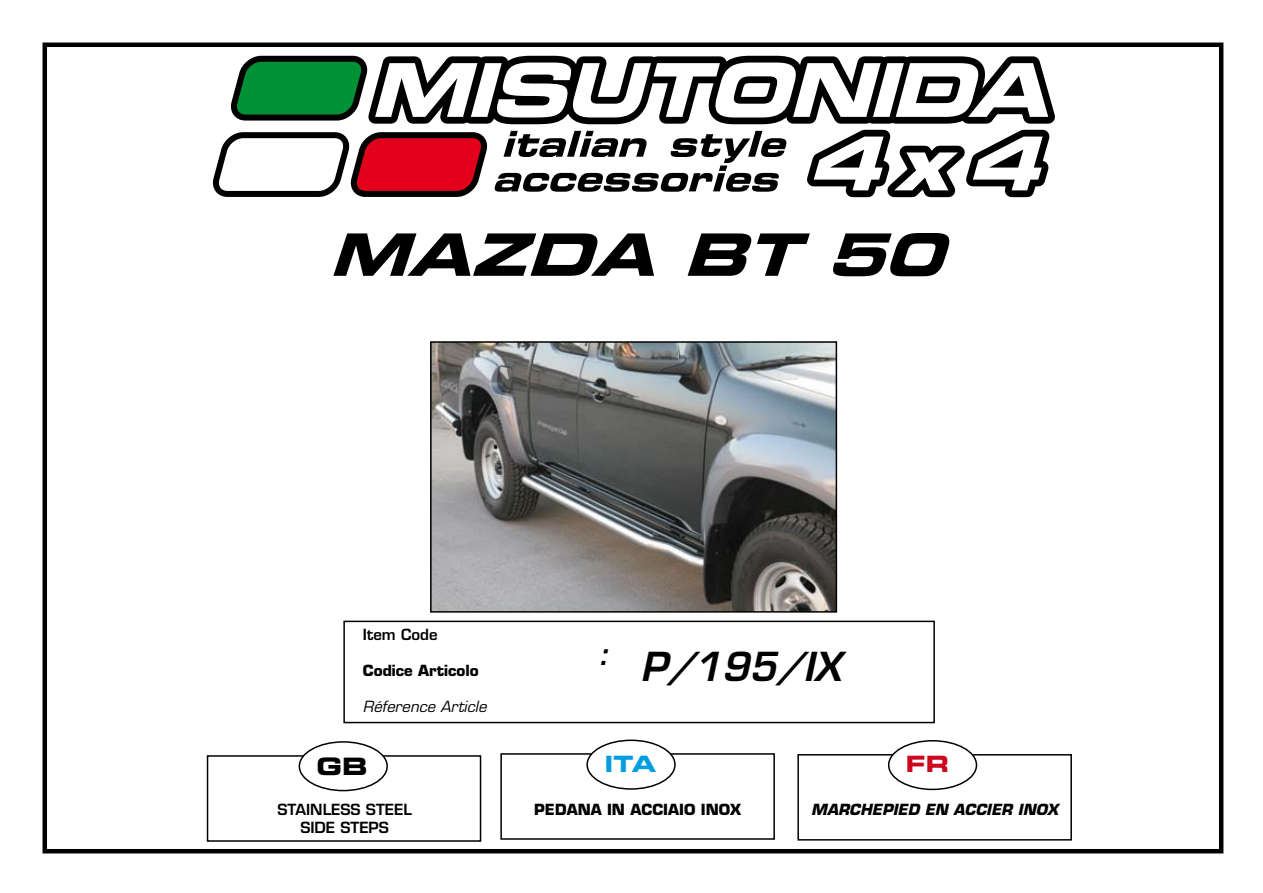
<style>
.page{position:relative;width:1263px;height:893px;background:#fff}
.page>*{position:absolute;margin:0;border:0;box-sizing:border-box;transform-origin:0 0}
.t1{font:italic 58.5px "Eurostile LT Std Bold Ex 2";color:#000}
.t2{font:italic 600 39px "Eurostile LT Std";color:#000}
.t3{font:24px "Eurostile LT Std Bold Ex 2";color:#000}
.t4{font:22.5px "Eurostile LT Std Bold Ex 2";color:#009ee0}
.t5{font:22.5px "Eurostile LT Std Bold Ex 2";color:#cc071e}
.t6{font:700 15px "Eurostile LT Std";color:#000}
.t7{font:600 15px "Eurostile LT Std";color:#000}
.t8{font:italic 700 15px "Eurostile LT Std";color:#000}
.t9{font:italic 15px "Eurostile LT Std";color:#000}
</style>
<div class="page">
<div style="left:43px;top:43px;width:1180px;height:810px;border:4px solid #000"></div>
<img style="left:433px;top:344px;width:401px;height:266px">
<div style="left:430px;top:341px;width:407px;height:272px;border:2px solid #000"></div>
<svg style="left:213px;top:55px;width:842px;height:143px"></svg>
<div style="left:343px;top:621px;width:592px;height:102px;border:2px solid #000"></div>
<div style="left:207px;top:755px;width:274px;height:87px;border:2px solid #000"></div>
<div style="left:299px;top:742px;width:88px;height:49px;background:#fff;border-radius:50%"></div>
<div style="left:299px;top:741px;width:89px;height:50px;border:2px solid #000;border-radius:50%"></div>
<div style="left:500px;top:753px;width:275px;height:87px;border:2px solid #000"></div>
<div style="left:587px;top:740px;width:88px;height:49px;background:#fff;border-radius:50%"></div>
<div style="left:586px;top:739px;width:90px;height:51px;border:2px solid #000;border-radius:50%"></div>
<div style="left:797px;top:754px;width:275px;height:87px;border:2px solid #000"></div>
<div style="left:889px;top:741px;width:87px;height:48px;background:#fff;border-radius:50%"></div>
<div style="left:888px;top:740px;width:89px;height:50px;border:2px solid #000;border-radius:50%"></div>
<h1 class="t1" style="left:329px;top:214px;width:640px">MAZDA BT 50</h1>
<p class="t7" style="left:363px;top:625px;width:76px">Item Code</p>
<p class="t6" style="left:363px;top:661px;width:117px">Codice Articolo</p>
<p class="t9" style="left:363px;top:697px;width:125px">Réference Article</p>
<h2 class="t2" style="left:598px;top:642px;width:244px"><sup>:</sup> P/195/IX</h2>
<h3 class="t4" style="left:604px;top:748px;width:53px">ITA</h3>
<h3 class="t5" style="left:906px;top:748px;width:45px">FR</h3>
<p class="t8" style="left:811px;top:800px;width:248px">MARCHEPIED EN ACCIER INOX</p>
<h3 class="t3" style="left:317px;top:749px;width:52px">GB</h3>
<p class="t7" style="left:277px;top:800px;width:136px">STAINLESS STEEL</p>
<p class="t6" style="left:534px;top:800px;width:208px">PEDANA IN ACCIAIO INOX</p>
<p class="t7" style="left:300px;top:818px;width:90px">SIDE STEPS</p>
</div>
